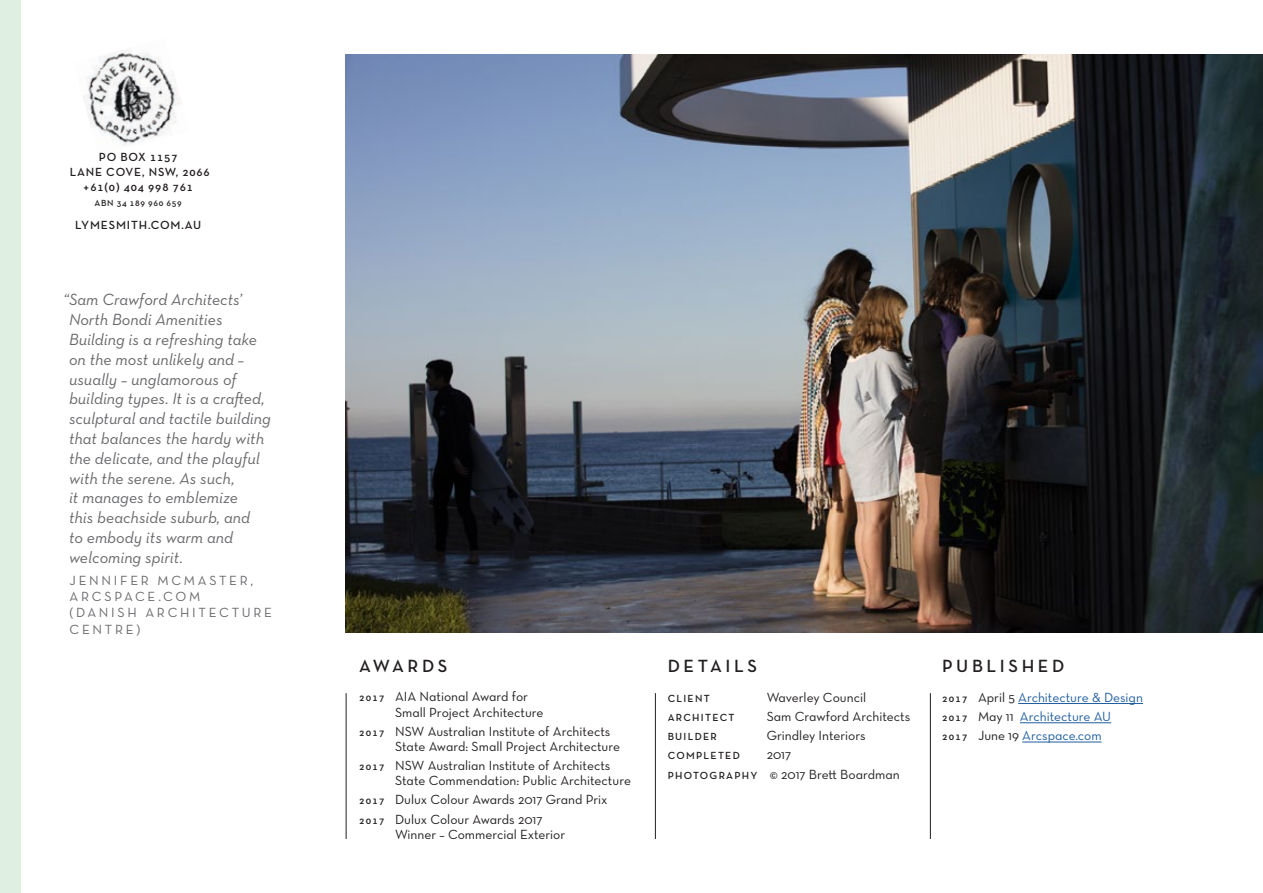
<style>
.page{position:relative;width:1263px;height:893px;background:#fff}
.page>*{position:absolute;margin:0;border:0;box-sizing:border-box;transform-origin:0 0}
.t1{font:600 18px "Neutra Text TF";letter-spacing:.2em;color:#231f20}
.t2{font:italic 16.5px/19.8px "Neutraface Text";color:#67686b}
.t3{font:13.5px/19.2px "Neutraface Text Book Alt";color:#231f20}
.t4{font:13.5px/19.2px "Neutraface Text Book Alt";color:#215e9f}
.t5{font:13.5px/16.2px "Neutraface Text Book Alt";letter-spacing:.2em;color:#67686b}
.t6{font:600 12px/15px "Neutra Text TF";letter-spacing:.07em;color:#231f20;text-align:center}
.t7{font:600 10.5px "Neutra Text TF";letter-spacing:.12em;color:#231f20}
.t8{font:600 9px "Neutra Text TF";letter-spacing:.07em;color:#231f20}
.s1{font-family:"Neutra Text TF";font-weight:600;font-size:10.5px}
.s2{font-family:"Neutra Text TF";font-weight:600;font-size:10.5px;color:#231f20}
.s3{color:#231f20}
</style>
<div class="page">
<img style="left:346px;top:54px;width:917px;height:579px">
<hr style="left:1018px;top:703px;width:125px;height:1px;background:#215e9f">
<hr style="left:1020px;top:722px;width:91px;height:1px;background:#215e9f">
<hr style="left:1022px;top:742px;width:79px;height:1px;background:#215e9f">
<div style="left:0;top:0;width:21px;height:893px;background:#dfefe2"></div>
<img style="left:83px;top:50px;width:99px;height:96px">
<hr style="left:346px;top:693px;width:1px;height:146px;background:#231f20">
<hr style="left:655px;top:693px;width:1px;height:146px;background:#231f20">
<hr style="left:930px;top:693px;width:1px;height:146px;background:#231f20">
<p class="t6" style="left:70px;top:149px;width:142px">PO BOX 1157<br>LANE COVE, NSW, 2066 +61(0) 404 998 761</p>
<p class="t8" style="left:95px;top:197px;width:89px">ABN 34 189 960 659</p>
<p class="t6" style="left:75px;top:217px;width:128px">LYMESMITH.COM.AU</p>
<p class="t2" style="left:69px;top:290px;width:203px;text-indent:-6px">“Sam Crawford Architects’<br>North Bondi Amenities<br>Building is a refreshing take on the most unlikely and – usually – unglamorous of building types. It is a crafted, sculptural and tactile building that balances the hardy with the delicate, and the playful with the serene. As such,<br>it manages to emblemize<br>this beachside suburb, and<br>to embody its warm and welcoming spirit.</p>
<p class="t5" style="left:70px;top:572px;width:204px">JENNIFER MCMASTER,<br>ARCSPACE.COM<br>(DANISH ARCHITECTURE<br>CENTRE)</p>
<h1 class="t1" style="left:359px;top:654px;width:90px">AWARDS</h1>
<p class="t3" style="left:395px;top:688px;width:150px;line-height:16.2px;text-indent:-36px"><span class="s1">2017</span> AIA National Award for<br>Small Project Architecture</p>
<p class="t3" style="left:395px;top:724px;width:227px;line-height:15px;text-indent:-36px"><span class="s1">2017</span> NSW Australian Institute of Architects<br>State Award: Small Project Architecture</p>
<p class="t3" style="left:395px;top:758px;width:237px;line-height:15px;text-indent:-36px"><span class="s1">2017</span> NSW Australian Institute of Architects<br>State Commendation: Public Architecture</p>
<p class="t3" style="left:359px;top:790px;width:250px"><span class="s1">2017</span> Dulux Colour Awards 2017 Grand Prix<br><span class="s1">2017</span> Dulux Colour Awards 2017</p>
<p class="t3" style="left:395px;top:824px;width:172px">Winner – Commercial Exterior</p>
<h1 class="t1" style="left:668px;top:654px;width:91px">DETAILS</h1>
<p class="t7" style="left:668px;top:692px;width:44px">CLIENT</p>
<p class="t3" style="left:767px;top:687px;width:101px">Waverley Council</p>
<p class="t7" style="left:668px;top:711px;width:68px">ARCHITECT</p>
<p class="t3" style="left:767px;top:707px;width:145px">Sam Crawford Architects</p>
<p class="t7" style="left:668px;top:730px;width:51px">BUILDER</p>
<p class="t3" style="left:767px;top:726px;width:101px">Grindley Interiors</p>
<p class="t7" style="left:668px;top:749px;width:74px">COMPLETED</p>
<p class="t3" style="left:668px;top:745px;width:234px;text-indent:99px">2017<br><span class="s1">PHOTOGRAPHY</span> © 2017 Brett Boardman</p>
<h1 class="t1" style="left:942px;top:654px;width:124px">PUBLISHED</h1>
<p class="t4" style="left:942px;top:687px;width:202px"><span class="s2">2017</span> <span class="s3">April 5</span> Architecture &amp; Design<br><span class="s2">2017</span> <span class="s3">May 11</span> Architecture AU<br><span class="s2">2017</span> <span class="s3">June 19</span> Arcspace.com</p>
</div>
